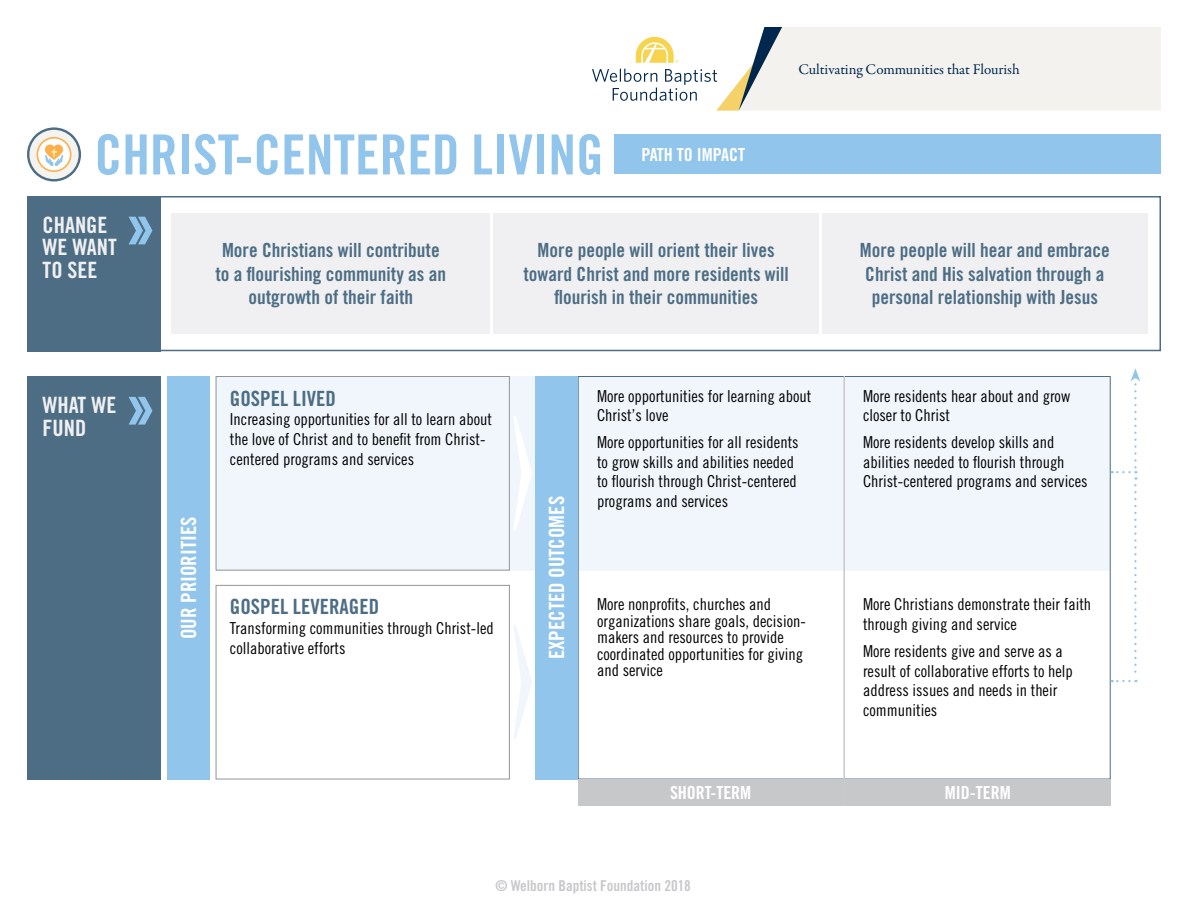
<style>
.page{position:relative;width:1188px;height:918px;background:#fff}
.page>*{position:absolute;margin:0;border:0;box-sizing:border-box;transform-origin:0 0}
.t1{font:55.35px "Trade Gothic LT Pro Bd Cn 20";color:#92c5eb}
.t2{font:22.5px/22.5px "Trade Gothic LT Pro Bd Cn 20";color:#f0f0f2}
.t3{font:21px "Trade Gothic LT Pro Bd Cn 20";color:#fff}
.t4{font:21px "Trade Gothic LT Pro Bd Cn 20";color:#4c6d84}
.t5{font:19.5px/23.4px "Trade Gothic LT Pro Bd Cn 20";color:#4c6d84;text-align:center}
.t6{font:18px "Trade Gothic LT Pro Bd Cn 20";color:#fff}
.t7{font:16.5px/19.8px "Trade Gothic LT Pro Cn 18";color:#000}
.t8{font:15px "Garamond Premr Pro";letter-spacing:-.005em;color:#00274d}
.t9{font:15px "Trade Gothic LT Pro Bd Cn 20";color:#c7c8ca}
</style>
<div class="page">
<div style="left:216px;top:376px;width:895px;height:195px;background:#f1f6fc"></div>
<div style="left:216px;top:376px;width:294px;height:195px;border:1px solid #939598"></div>
<div style="left:216px;top:585px;width:294px;height:194px;border:1px solid #939598"></div>
<svg style="left:514px;top:416px;width:18px;height:114px"></svg>
<svg style="left:514px;top:625px;width:18px;height:114px"></svg>
<div style="left:27px;top:376px;width:134px;height:403px;background:#4c6d84"></div>
<div style="left:167px;top:376px;width:43px;height:403px;background:#92c5eb"></div>
<div style="left:536px;top:376px;width:42px;height:403px;background:#92c5eb"></div>
<div style="left:27px;top:196px;width:134px;height:155px;background:#4c6d84"></div>
<div style="left:578px;top:779px;width:266px;height:27px;background:#c7c8ca"></div>
<hr style="left:843px;top:376px;width:2px;height:430px;background:#c7c8ca">
<div style="left:845px;top:779px;width:266px;height:27px;background:#c7c8ca"></div>
<div style="left:615px;top:134px;width:546px;height:40px;background:#92c5eb"></div>
<svg style="left:27px;top:127px;width:54px;height:54px"></svg>
<svg style="left:592px;top:27px;width:569px;height:84px"></svg>
<svg style="left:1112px;top:368px;width:28px;height:314px"></svg>
<div style="left:156px;top:196px;width:1005px;height:155px;border:2px solid #4c6d84"></div>
<svg style="left:129px;top:217px;width:23px;height:27px"></svg>
<svg style="left:129px;top:397px;width:23px;height:28px"></svg>
<div style="left:172px;top:213px;width:318px;height:121px;background:#f0f0f2"></div>
<div style="left:494px;top:213px;width:325px;height:121px;background:#f0f0f2"></div>
<div style="left:822px;top:213px;width:326px;height:121px;background:#f0f0f2"></div>
<p class="t1" style="left:95px;top:121px;width:511px">CHRIST-CENTERED LIVING</p>
<p class="t6" style="left:642px;top:144px;width:105px">PATH TO IMPACT</p>
<p class="t8" style="left:798px;top:60px;width:223px">Cultivating Communities that Flourish</p>
<p class="t2" style="left:43px;top:213px;width:76px">CHANGE<br>WE WANT<br>TO SEE</p>
<p class="t2" style="left:43px;top:394px;width:75px">WHAT WE<br>FUND</p>
<p class="t5" style="left:216px;top:238px;width:232px">More Christians will contribute to a flourishing community as an outgrowth of their faith</p>
<p class="t5" style="left:524px;top:238px;width:267px">More people will orient their lives toward Christ and more residents will flourish in their communities</p>
<p class="t5" style="left:860px;top:238px;width:252px">More people will hear and embrace<br>Christ and His salvation through a personal relationship with Jesus</p>
<p class="t3" style="left:176px;top:639px;width:124px;rotate:-90deg">OUR PRIORITIES</p>
<p class="t4" style="left:230px;top:385px;width:108px">GOSPEL LIVED</p>
<p class="t7" style="left:230px;top:409px;width:264px">Increasing opportunities for all to learn about the love of Christ and to benefit from Christ&shy;centered programs and services</p>
<p class="t4" style="left:230px;top:594px;width:151px">GOSPEL LEVERAGED</p>
<p class="t7" style="left:230px;top:618px;width:265px">Transforming communities through Christ-led collaborative efforts</p>
<p class="t3" style="left:544px;top:659px;width:165px;rotate:-90deg">EXPECTED OUTCOMES</p>
<p class="t7" style="left:597px;top:386px;width:216px">More opportunities for learning about<br>Christ’s love</p>
<p class="t7" style="left:597px;top:432px;width:203px">More opportunities for all residents to grow skills and abilities needed to flourish through Christ-centered programs and services</p>
<p class="t7" style="left:597px;top:596px;width:210px;line-height:16.5px">More nonprofits, churches and organizations share goals, decision&shy;makers and resources to provide coordinated opportunities for giving and service</p>
<p class="t7" style="left:863px;top:386px;width:209px">More residents hear about and grow closer to Christ</p>
<p class="t7" style="left:863px;top:432px;width:226px">More residents develop skills and abilities needed to flourish through<br>Christ-centered programs and services</p>
<p class="t7" style="left:863px;top:594px;width:230px">More Christians demonstrate their faith through giving and service</p>
<p class="t7" style="left:863px;top:641px;width:211px">More residents give and serve as a result of collaborative efforts to help address issues and needs in their communities</p>
<p class="t6" style="left:670px;top:782px;width:83px">SHORT-TERM</p>
<p class="t6" style="left:945px;top:782px;width:67px">MID-TERM</p>
<p class="t9" style="left:496px;top:877px;width:197px">© Welborn Baptist Foundation 2018</p>
</div>
